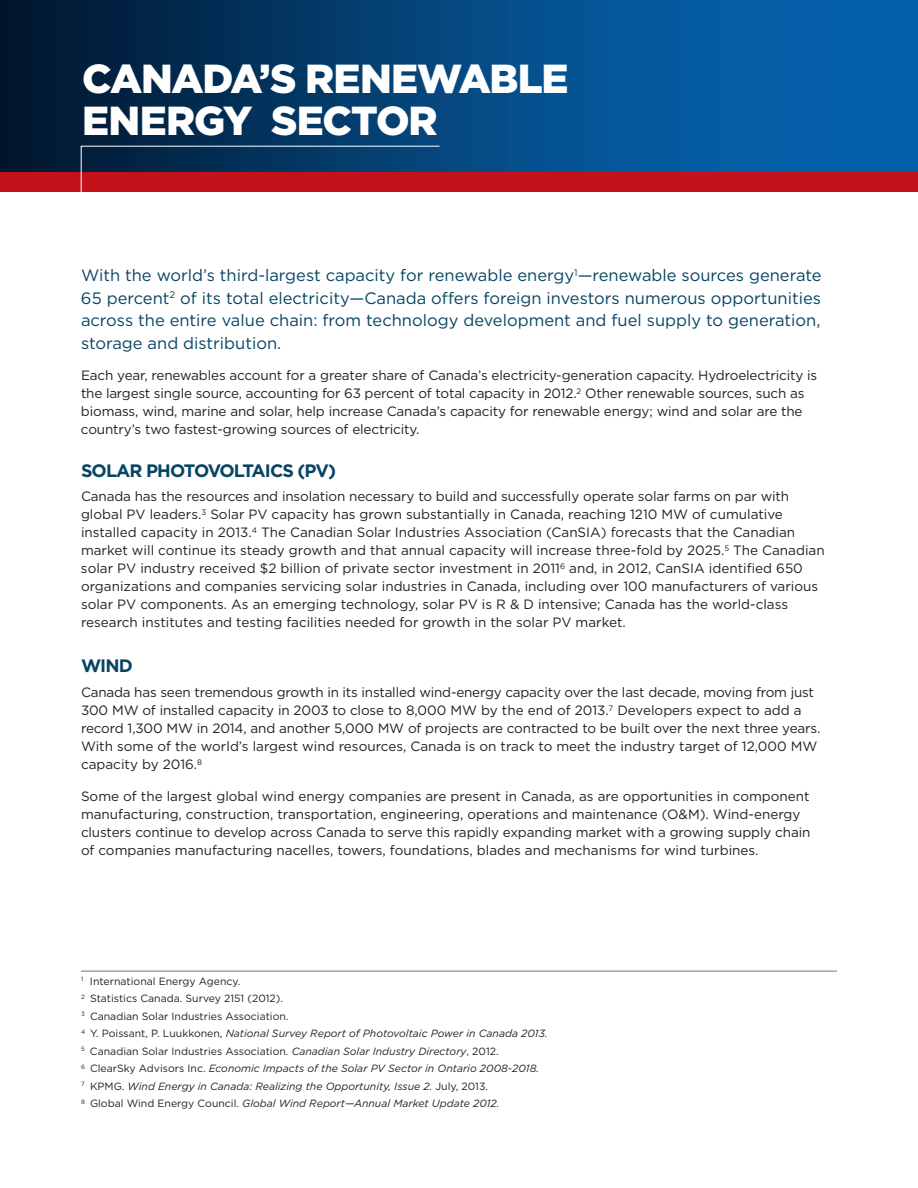
<style>
.page{position:relative;width:918px;height:1188px;background:#fff}
.page>*{position:absolute;margin:0;border:0;box-sizing:border-box;transform-origin:0 0}
.t1{font:900 40.5px/42px "Gotham";letter-spacing:-.03em;color:#fff}
.t2{font:700 18px "Gotham";letter-spacing:-.05em;color:#074464}
.Body{font:16.5px/22.5px "Gotham";color:#074464;text-align:justify}
.Body-2{font:13.5px/18px "Gotham";letter-spacing:-.005em;color:#231f20}
.Body-3{font:italic 10.5px/17.4px "Gotham";color:#231f20}
.Body-4{font:10.5px/17.4px "Gotham";color:#231f20}
.s1{font-style:normal}
</style>
<div class="page">
<div style="left:0;top:172px;width:918px;height:19px;background:#c4121a"></div>
<svg style="left:0;top:0;width:918px;height:172px;background:#03457b"></svg>
<hr style="left:81px;top:971px;width:756px;height:1px;background:#76787b">
<svg style="left:81px;top:146px;width:359px;height:46px"></svg>
<h2 class="t1" style="left:82px;top:57px;width:488px">CANADA’S RENEWABLE<br>ENERGY SECTOR</h2>
<p class="Body" style="left:81px;top:264px;width:742px">With the world’s third-largest capacity for renewable energy<sup>1</sup>—renewable sources generate 65 percent<sup>2</sup> of its total electricity—Canada offers foreign investors numerous opportunities across the entire value chain: from technology development and fuel supply to generation, storage and distribution.</p>
<p class="Body-2" style="left:81px;top:366px;width:738px">Each year, renewables account for a greater share of Canada’s electricity-generation capacity. Hydroelectricity is the largest single source, accounting for 63 percent of total capacity in 2012.<sup>2</sup> Other renewable sources, such as biomass, wind, marine and solar, help increase Canada’s capacity for renewable energy; wind and solar are the country’s two fastest-growing sources of electricity.</p>
<h3 class="t2" style="left:81px;top:460px;width:257px">SOLAR PHOTOVOLTAICS (PV)</h3>
<p class="Body-2" style="left:81px;top:487px;width:745px">Canada has the resources and insolation necessary to build and successfully operate solar farms on par with global PV leaders.<sup>3</sup> Solar PV capacity has grown substantially in Canada, reaching 1210 MW of cumulative installed capacity in 2013.<sup>4</sup> The Canadian Solar Industries Association (CanSIA) forecasts that the Canadian market will continue its steady growth and that annual capacity will increase three-fold by 2025.<sup>5</sup> The Canadian solar PV industry received $2 billion of private sector investment in 2011<sup>6</sup> and, in 2012, CanSIA identified 650 organizations and companies servicing solar industries in Canada, including over 100 manufacturers of various solar PV components. As an emerging technology, solar PV is R &amp; D intensive; Canada has the world-class research institutes and testing facilities needed for growth in the solar PV market.</p>
<h3 class="t2" style="left:81px;top:656px;width:53px">WIND</h3>
<p class="Body-2" style="left:81px;top:683px;width:741px">Canada has seen tremendous growth in its installed wind-energy capacity over the last decade, moving from just 300 MW of installed capacity in 2003 to close to 8,000 MW by the end of 2013.<sup>7</sup> Developers expect to add a record 1,300 MW in 2014, and another 5,000 MW of projects are contracted to be built over the next three years.<br>With some of the world’s largest wind resources, Canada is on track to meet the industry target of 12,000 MW capacity by 2016.<sup>8</sup></p>
<p class="Body-2" style="left:81px;top:787px;width:731px">Some of the largest global wind energy companies are present in Canada, as are opportunities in component manufacturing, construction, transportation, engineering, operations and maintenance (O&amp;M). Wind-energy clusters continue to develop across Canada to serve this rapidly expanding market with a growing supply chain of companies manufacturing nacelles, towers, foundations, blades and mechanisms for wind turbines.</p>
<p class="Body-4" style="left:81px;top:972px;width:204px"><sup>1</sup> International Energy Agency.<br><sup>2</sup> Statistics Canada. Survey 2151 (2012).</p>
<p class="Body-3" style="left:81px;top:1007px;width:468px"><sup>3</sup> <span class="s1">Canadian Solar Industries Association.<br></span><sup>4</sup> <span class="s1">Y. Poissant, P. Luukkonen,</span> National Survey Report of Photovoltaic Power in Canada 2013.<br><sup>5</sup> <span class="s1">Canadian Solar Industries Association.</span> Canadian Solar Industry Directory<span class="s1">, 2012.<br></span><sup>6</sup> <span class="s1">ClearSky Advisors Inc.</span> Economic Impacts of the Solar PV Sector in Ontario 2008-2018.</p>
<p class="Body-3" style="left:81px;top:1077px;width:420px"><sup>7</sup> <span class="s1">KPMG.</span> Wind Energy in Canada: Realizing the Opportunity, Issue 2. <span class="s1">July, 2013.<br></span><sup>8</sup> <span class="s1">Global Wind Energy Council.</span> Global Wind Report—Annual Market Update 2012.</p>
</div>
